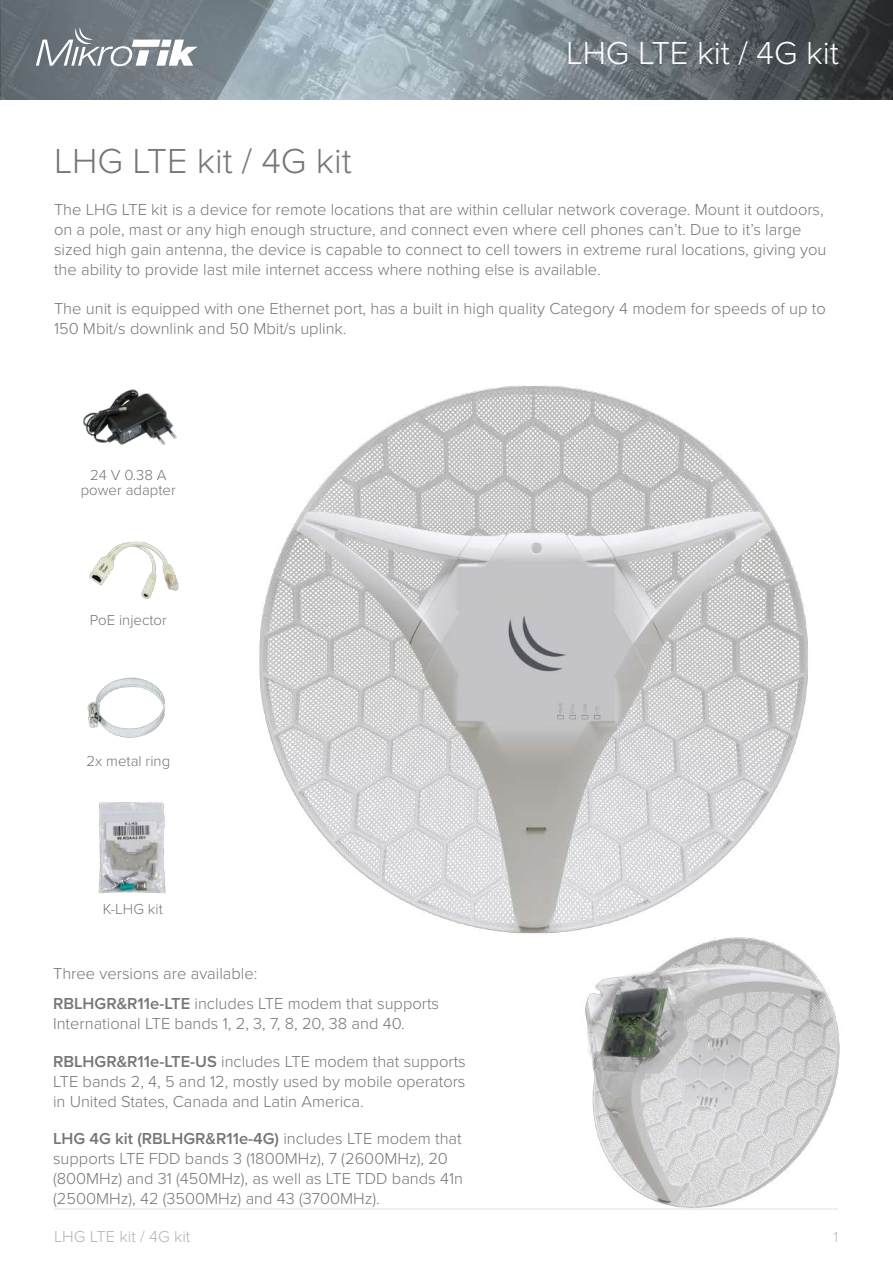
<style>
.page{position:relative;width:893px;height:1263px;background:#fff}
.page>*{position:absolute;margin:0;border:0;box-sizing:border-box;transform-origin:0 0}
.t1{font:300 36px "Proxima Nova";color:#757679}
.t2{font:300 33px "Proxima Nova";color:#fff}
.t3{font:300 16.5px/19.8px "Proxima Nova";color:#757679}
.t4{font:300 16.5px "Proxima Nova";color:#b2b3b7}
.t5{font:300 15px/15px "Proxima Nova";color:#757679;text-align:center}
.t6{font:300 15px "Proxima Nova Cond";color:#b2b3b7}
.s1{font-weight:600}
</style>
<div class="page">
<img style="left:0;top:0;width:893px;height:100px">
<svg style="left:36px;top:27px;width:162px;height:39px"></svg>
<hr style="left:54px;top:1209px;width:784px;height:1px;background:#e1e2e4">
<img style="left:83px;top:389px;width:94px;height:56px">
<img style="left:87px;top:677px;width:79px;height:61px">
<img style="left:98px;top:802px;width:68px;height:91px">
<img style="left:89px;top:541px;width:90px;height:58px">
<img style="left:259px;top:385px;width:549px;height:549px">
<img style="left:530px;top:901px;width:310px;height:309px">
<h2 class="t2" style="left:566px;top:28px;width:274px">LHG LTE kit / 4G kit</h2>
<h1 class="t1" style="left:54px;top:134px;width:299px">LHG LTE kit / 4G kit</h1>
<p class="t3" style="left:54px;top:199px;width:774px">The LHG LTE kit is a device for remote locations that are within cellular network coverage. Mount it outdoors, on a pole, mast or any high enough structure, and connect even where cell phones can’t. Due to it’s large sized high gain antenna, the device is capable to connect to cell towers in extreme rural locations, giving you the ability to provide last mile internet access where nothing else is available.</p>
<p class="t3" style="left:54px;top:298px;width:773px">The unit is equipped with one Ethernet port, has a built in high quality Category 4 modem for speeds of up to<br>150 Mbit/s downlink and 50 Mbit/s uplink.</p>
<p class="t5" style="left:81px;top:467px;width:97px">24 V 0.38 A power adapter</p>
<p class="t5" style="left:90px;top:611px;width:79px">PoE injector</p>
<p class="t5" style="left:86px;top:753px;width:85px">2x metal ring</p>
<p class="t5" style="left:103px;top:900px;width:62px">K-LHG kit</p>
<p class="t3" style="left:53px;top:957px;width:388px;line-height:30.3px">Three versions are available:<br><span class="s1">RBLHGR&amp;R11e-LTE</span> includes LTE modem that supports</p>
<p class="t3" style="left:53px;top:1013px;width:353px">International LTE bands 1, 2, 3, 7, 8, 20, 38 and 40.</p>
<p class="t3" style="left:53px;top:1051px;width:414px;text-align:justify"><span class="s1">RBLHGR&amp;R11e-LTE-US</span> includes LTE modem that supports LTE bands 2, 4, 5 and 12, mostly used by mobile operators in United States, Canada and Latin America.</p>
<p class="t3" style="left:53px;top:1128px;width:411px"><span class="s1">LHG 4G kit (RBLHGR&amp;R11e-4G)</span> includes LTE modem that supports LTE FDD bands 3 (1800MHz), 7 (2600MHz), 20 (800MHz) and 31 (450MHz), as well as LTE TDD bands 41n (2500MHz), 42 (3500MHz) and 43 (3700MHz).</p>
<p class="t4" style="left:54px;top:1224px;width:138px">LHG LTE kit / 4G kit</p>
<p class="t6" style="left:834px;top:1226px;width:6px">1</p>
</div>
